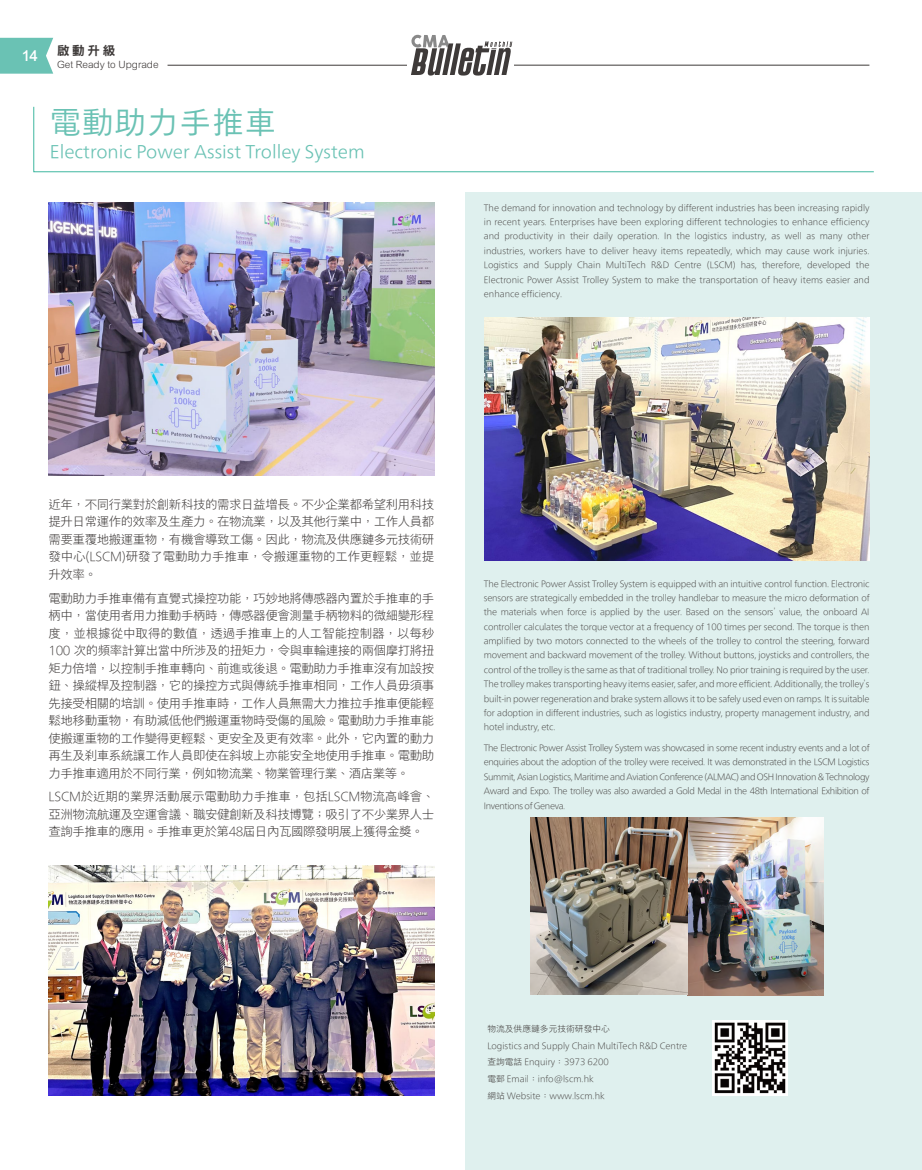
<style>
.page{position:relative;width:922px;height:1170px;background:#fff}
.page>*{position:absolute;margin:0;border:0;box-sizing:border-box;transform-origin:0 0}
.t1{font:300 31.25px "M Xiang He Hei TC";letter-spacing:.04em;color:#6ac2b4}
.t2{font:300 17.5px "M Xiang He Hei TC";color:#6ac2b4}
.t3{font:500 15px "Arial MT Std";color:#fff}
.t4{font:100 12.5px/17.5px "M Xiang He Hei TC";letter-spacing:-.035em;color:#3e3a39;text-align:justify}
.t5{font:12.5px "DF Hei HK W9";color:#3e3a39}
.t6{font:300 10px "Arial MT Std";color:#3e3a39}
.t7{font:100 8.75px/14.4px "M Xiang He Hei TC";color:#3e3a39;text-align:justify}
.s1{font-family:"Noto Sans CJ Ktc";font-weight:300}
</style>
<div class="page">
<div style="left:465px;top:193px;width:456px;height:976px;background:#dff0ee"></div>
<svg style="left:33px;top:106px;width:840px;height:66px"></svg>
<svg style="left:0;top:38px;width:53px;height:36px;background:#74c6b9"></svg>
<hr style="left:167px;top:65px;width:247px;height:1px;background:#3e3a39">
<hr style="left:502px;top:65px;width:367px;height:1px;background:#3e3a39">
<div style="left:408px;top:31px;width:106px;height:49px;background:#fff"></div>
<svg style="left:411px;top:35px;width:101px;height:41px"></svg>
<img style="left:712px;top:1020px;width:75px;height:75px">
<img style="left:49px;top:203px;width:385px;height:273px">
<img style="left:530px;top:817px;width:293px;height:178px">
<img style="left:484px;top:317px;width:385px;height:243px">
<img style="left:49px;top:865px;width:385px;height:230px">
<h3 class="t3" style="left:22px;top:47px;width:18px">14</h3>
<h3 class="t5" style="left:57px;top:44px;width:60px">啟動升級</h3>
<p class="t6" style="left:57px;top:59px;width:103px">Get Ready to Upgrade</p>
<h1 class="t1" style="left:50px;top:99px;width:228px">電動助力手推車</h1>
<h2 class="t2" style="left:50px;top:138px;width:316px">Electronic Power Assist Trolley System</h2>
<p class="t7" style="left:483px;top:199px;width:387px">The demand for innovation and technology by different industries has been increasing rapidly in recent years. Enterprises have been exploring different technologies to enhance efficiency and productivity in their daily operation. In the logistics industry, as well as many other industries, workers have to deliver heavy items repeatedly, which may cause work injuries.<br>Logistics and Supply Chain MultiTech R&amp;D Centre (LSCM) has, therefore, developed the Electronic Power Assist Trolley System to make the transportation of heavy items easier and enhance efficiency.</p>
<h3 class="t4" style="left:48px;top:494px;width:387px">近年，不同行業對於創新科技的需求日益增長。不少企業都希望利用科技提升日常運作的效率及生產力。在物流業，以及其他行業中，工作人員都需要重覆地搬運重物，有機會導致工傷。因此，物流及供應鏈多元技術研發中心(LSCM)研發了電動助力手推車，令搬運重物的工作更輕鬆，並提升效率。</h3>
<p class="t4" style="left:48px;top:588px;width:387px">電動助力手推車備有直覺式操控功能，巧妙地將傳感器內置於手推車的手柄中，當使用者用力推動手柄時，傳感器便會測量手柄物料的微細變形程度，並根據從中取得的數值，透過手推車上的人工智能控制器，以每秒100 次的頻率計算出當中所涉及的扭矩力，令與車輪連接的兩個摩打將扭矩力倍增，以控制手推車轉向、前進或後退。電動助力手推車沒有加設按鈕、操縱桿及控制器，它的操控方式與傳統手推車相同，工作人員毋須事先接受相關的培訓。使用手推車時，工作人員無需大力推拉手推車便能輕鬆地移動重物，有助減低他們搬運重物時受傷的風險。電動助力手推車能使搬運重物的工作變得更輕鬆、更安全及更有效率。此外，它內置的動力再生及<span class="s1">刹</span>車系統讓工作人員即使在斜坡上亦能安全地使用手推車。電動助力手推車適用於不同行業，例如物流業、物業管理行業、酒店業等。</p>
<h3 class="t4" style="left:48px;top:787px;width:387px">LSCM於近期的業界活動展示電動助力手推車，包括LSCM物流高峰會、亞洲物流航運及空運會議、職安健創新及科技博覽；吸引了不少業界人士查詢手推車的應用。手推車更於第48屆日內瓦國際發明展上獲得金獎。</h3>
<p class="t7" style="left:483px;top:575px;width:387px">The Electronic Power Assist Trolley System is equipped with an intuitive control function. Electronic sensors are strategically embedded in the trolley handlebar to measure the micro deformation of the materials when force is applied by the user. Based on the sensors’ value, the onboard AI controller calculates the torque vector at a frequency of 100 times per second. The torque is then amplified by two motors connected to the wheels of the trolley to control the steering, forward movement and backward movement of the trolley. Without buttons, joysticks and controllers, the control of the trolley is the same as that of traditional trolley. No prior training is required by the user.<br>The trolley makes transporting heavy items easier, safer, and more efficient. Additionally, the trolley’s built-in power regeneration and brake system allows it to be safely used even on ramps. It is suitable for adoption in different industries, such as logistics industry, property management industry, and hotel industry, etc.</p>
<p class="t7" style="left:483px;top:740px;width:387px">The Electronic Power Assist Trolley System was showcased in some recent industry events and a lot of enquiries about the adoption of the trolley were received. It was demonstrated in the LSCM Logistics Summit, Asian Logistics, Maritime and Aviation Conference (ALMAC) and OSH Innovation &amp; Technology Award and Expo. The trolley was also awarded a Gold Medal in the 48th International Exhibition of Inventions of Geneva.</p>
<p class="t7" style="left:487px;top:1019px;width:201px;line-height:16.8px;text-align:left">物流及供應鏈多元技術研發中心<br>Logistics and Supply Chain MultiTech R&amp;D Centre查詢電話 Enquiry：3973 6200<br>電郵 Email：info@lscm.hk<br>網站 Website：www.lscm.hk</p>
</div>
